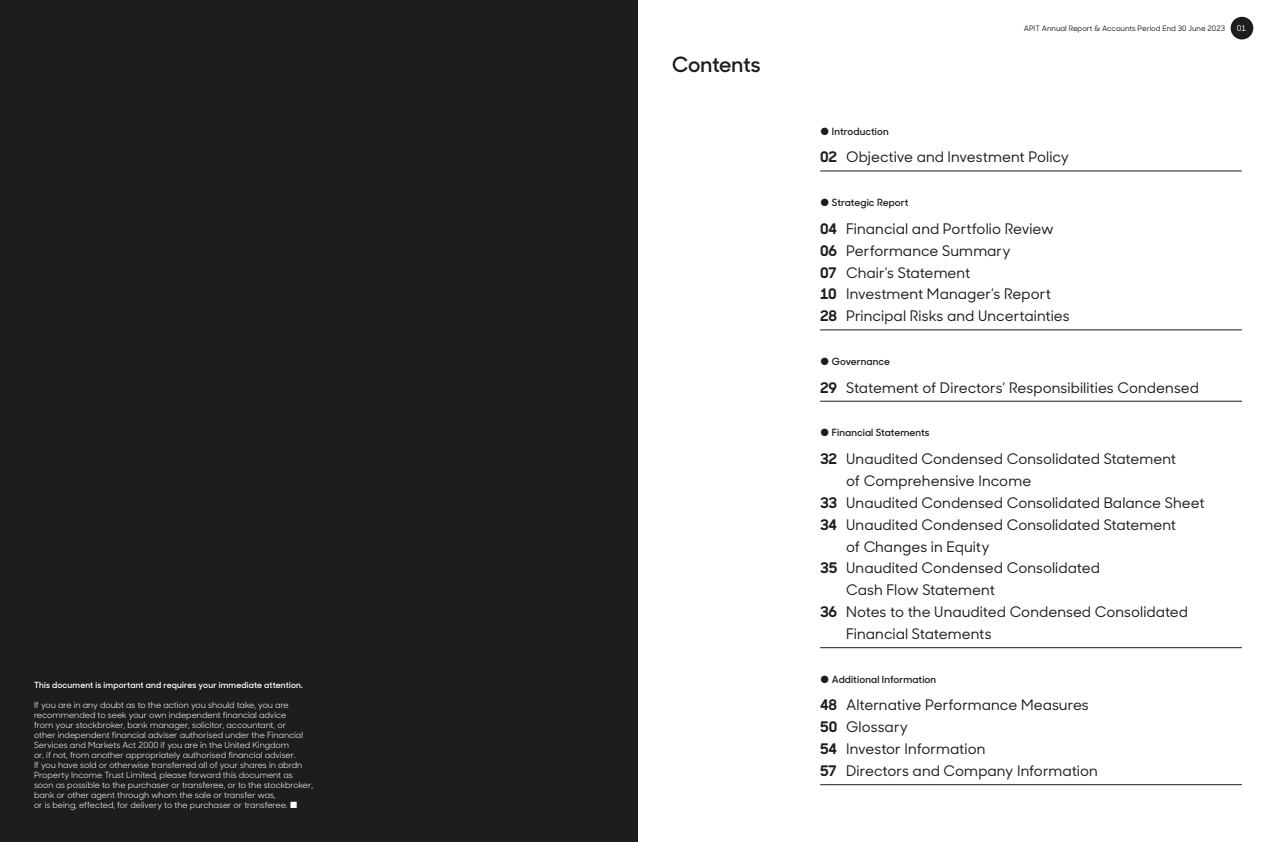
<style>
.page{position:relative;width:1276px;height:842px;background:#fff}
.page>*{position:absolute;margin:0;border:0;box-sizing:border-box;transform-origin:0 0}
.t1{font:600 21px "Sharp Sans No 1";letter-spacing:.005em;color:#1d1d1b}
.t2{font:500 14.6px/21.9px "Sharp Sans No 1";letter-spacing:.005em;color:#1d1d1b}
.t3{font:600 10px "Sharp Sans No 1";letter-spacing:.01em;color:#1d1d1b}
.t4{font:8.5px/10px "Sharp Sans No 1";color:#fff}
.t5{font:600 8.5px "Sharp Sans No 1";letter-spacing:.02em;color:#fff}
.t6{font:500 8px "Sharp Sans No 1";color:#fff}
.t7{font:500 7.5px "Sharp Sans No 1";color:#1d1d1b}
.s1{font-weight:700}
</style>
<div class="page">
<div style="left:0;top:0;width:638px;height:842px;background:#1d1d1b"></div>
<hr style="left:820px;top:170px;width:422px;height:1px;background:#1d1d1b">
<hr style="left:820px;top:329px;width:422px;height:1px;background:#1d1d1b">
<hr style="left:820px;top:401px;width:422px;height:1px;background:#1d1d1b">
<hr style="left:820px;top:647px;width:422px;height:1px;background:#1d1d1b">
<hr style="left:820px;top:784px;width:422px;height:1px;background:#1d1d1b">
<div style="left:1230px;top:17px;width:23px;height:22px;background:#1d1d1b;border-radius:50%"></div>
<p class="t5" style="left:34px;top:679px;width:270px">This document is important and requires your immediate attention.</p>
<p class="t4" style="left:34px;top:699px;width:280px">If you are in any doubt as to the action you should take, you are recommended to seek your own independent financial advice<br>from your stockbroker, bank manager, solicitor, accountant, or<br>other independent financial adviser authorised under the Financial Services and Markets Act 2000 if you are in the United Kingdom<br>or, if not, from another appropriately authorised financial adviser.<br>If you have sold or otherwise transferred all of your shares in abrdn Property Income Trust Limited, please forward this document as soon as possible to the purchaser or transferee, or to the stockbroker, bank or other agent through whom the sale or transfer was,<br>or is being, effected, for delivery to the purchaser or transferee. ■</p>
<h1 class="t1" style="left:672px;top:49px;width:90px">Contents</h1>
<p class="t7" style="left:1023px;top:23px;width:203px">APIT Annual Report &amp; Accounts Period End 30 June 2023</p>
<p class="t6" style="left:1237px;top:22px;width:11px">01</p>
<p class="t3" style="left:820px;top:124px;width:70px">● Introduction</p>
<h2 class="t2" style="left:820px;top:146px;width:250px"><span class="s1">02</span> Objective and Investment Policy</h2>
<p class="t3" style="left:820px;top:195px;width:90px">● Strategic Report</p>
<h2 class="t2" style="left:820px;top:217px;width:251px"><span class="s1">04</span> Financial and Portfolio Review<br><span class="s1">06</span> Performance Summary<br><span class="s1">07</span> Chair’s Statement<br><span class="s1">10</span> Investment Manager’s Report<br><span class="s1">28</span> Principal Risks and Uncertainties</h2>
<p class="t3" style="left:820px;top:354px;width:71px">● Governance</p>
<h2 class="t2" style="left:820px;top:376px;width:380px"><span class="s1">29</span> Statement of Directors’ Responsibilities Condensed</h2>
<p class="t3" style="left:820px;top:425px;width:111px">● Financial Statements</p>
<h2 class="t2" style="left:820px;top:447px;width:357px"><span class="s1">32</span> Unaudited Condensed Consolidated Statement</h2>
<h2 class="t2" style="left:846px;top:469px;width:187px">of Comprehensive Income</h2>
<h2 class="t2" style="left:820px;top:491px;width:386px"><span class="s1">33</span> Unaudited Condensed Consolidated Balance Sheet</h2>
<h2 class="t2" style="left:820px;top:513px;width:357px"><span class="s1">34</span> Unaudited Condensed Consolidated Statement</h2>
<h2 class="t2" style="left:846px;top:535px;width:145px">of Changes in Equity</h2>
<h2 class="t2" style="left:820px;top:557px;width:281px"><span class="s1">35</span> Unaudited Condensed Consolidated</h2>
<h2 class="t2" style="left:846px;top:578px;width:150px">Cash Flow Statement</h2>
<h2 class="t2" style="left:820px;top:600px;width:369px"><span class="s1">36</span> Notes to the Unaudited Condensed Consolidated</h2>
<h2 class="t2" style="left:846px;top:622px;width:147px">Financial Statements</h2>
<p class="t3" style="left:820px;top:672px;width:117px">● Additional Information</p>
<h2 class="t2" style="left:820px;top:694px;width:279px"><span class="s1">48</span> Alternative Performance Measures<br><span class="s1">50</span> Glossary<br><span class="s1">54</span> Investor Information<br><span class="s1">57</span> Directors and Company Information</h2>
</div>
